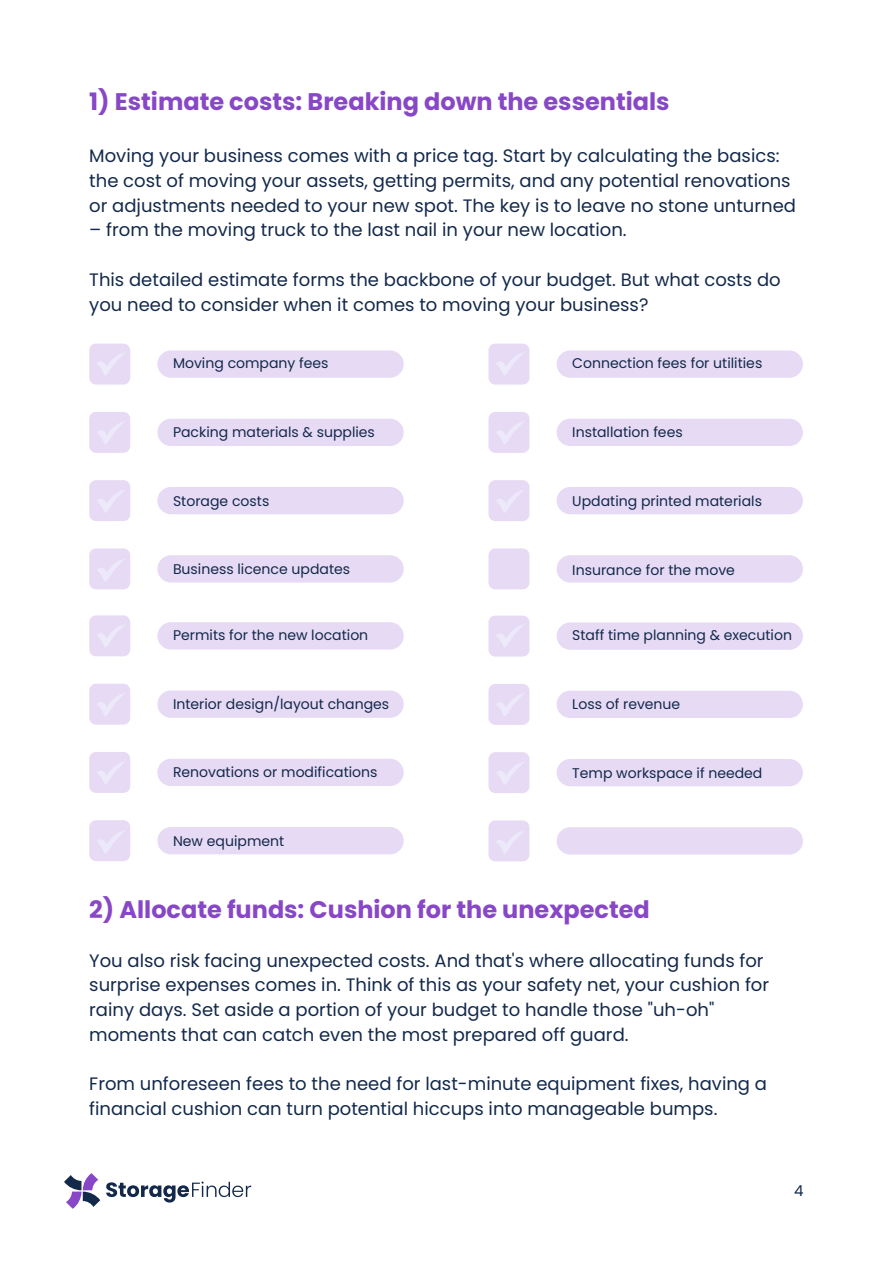
<style>
.page{position:relative;width:893px;height:1264px;background:#fff}
.page>*{position:absolute;margin:0;border:0;box-sizing:border-box;transform-origin:0 0}
.t1{font:700 24px "Poppins";color:#8847c6}
.t2{font:18px/24.8px "Poppins";color:#13294b}
.t3{font:15px "Poppins";color:#13294b}
.t4{font:14.1px "Poppins";color:#13294b}
</style>
<div class="page">
<svg style="left:64px;top:1173px;width:36px;height:35px"></svg>
<svg style="left:106px;top:1181px;width:145px;height:21px"></svg>
<svg style="left:89px;top:343px;width:315px;height:246px"></svg>
<svg style="left:97px;top:352px;width:29px;height:24px"></svg>
<svg style="left:97px;top:421px;width:29px;height:24px"></svg>
<svg style="left:97px;top:489px;width:29px;height:24px"></svg>
<svg style="left:97px;top:558px;width:29px;height:24px"></svg>
<svg style="left:488px;top:343px;width:315px;height:246px"></svg>
<svg style="left:496px;top:352px;width:29px;height:24px"></svg>
<svg style="left:496px;top:421px;width:29px;height:24px"></svg>
<svg style="left:496px;top:489px;width:29px;height:24px"></svg>
<svg style="left:488px;top:615px;width:315px;height:246px"></svg>
<svg style="left:496px;top:624px;width:29px;height:24px"></svg>
<svg style="left:496px;top:693px;width:29px;height:23px"></svg>
<svg style="left:496px;top:761px;width:29px;height:24px"></svg>
<svg style="left:496px;top:830px;width:29px;height:24px"></svg>
<svg style="left:89px;top:615px;width:315px;height:246px"></svg>
<svg style="left:97px;top:624px;width:29px;height:23px"></svg>
<svg style="left:97px;top:693px;width:29px;height:23px"></svg>
<svg style="left:97px;top:761px;width:29px;height:23px"></svg>
<svg style="left:97px;top:830px;width:29px;height:24px"></svg>
<p class="t1" style="left:89px;top:85px;width:581px">1) Estimate costs: Breaking down the essentials</p>
<p class="t2" style="left:89px;top:143px;width:708px">Moving your business comes with a price tag. Start by calculating the basics: the cost of moving your assets, getting permits, and any potential renovations or adjustments needed to your new spot. The key is to leave no stone unturned</p>
<p class="t2" style="left:89px;top:218px;width:539px">– from the moving truck to the last nail in your new location.</p>
<p class="t2" style="left:89px;top:267px;width:693px">This detailed estimate forms the backbone of your budget. But what costs do you need to consider when it comes to moving your business?</p>
<p class="t4" style="left:173px;top:353px;width:157px">Moving company fees</p>
<p class="t4" style="left:572px;top:353px;width:191px">Connection fees for utilities</p>
<p class="t4" style="left:173px;top:422px;width:203px">Packing materials &amp; supplies</p>
<p class="t4" style="left:572px;top:422px;width:112px">Installation fees</p>
<p class="t4" style="left:173px;top:491px;width:98px">Storage costs</p>
<p class="t4" style="left:572px;top:491px;width:191px">Updating printed materials</p>
<p class="t4" style="left:173px;top:559px;width:179px">Business licence updates</p>
<p class="t4" style="left:572px;top:560px;width:164px">Insurance for the move</p>
<p class="t4" style="left:173px;top:625px;width:197px">Permits for the new location</p>
<p class="t4" style="left:572px;top:625px;width:221px">Staff time planning &amp; execution</p>
<p class="t4" style="left:173px;top:694px;width:218px">Interior design/layout changes</p>
<p class="t4" style="left:572px;top:694px;width:109px">Loss of revenue</p>
<p class="t4" style="left:173px;top:762px;width:206px">Renovations or modifications</p>
<p class="t4" style="left:572px;top:762px;width:192px">Temp workspace if needed</p>
<p class="t4" style="left:173px;top:831px;width:113px">New equipment</p>
<p class="t1" style="left:89px;top:892px;width:562px">2) Allocate funds: Cushion for the unexpected</p>
<p class="t2" style="left:89px;top:947px;width:681px">You also risk facing unexpected costs. And that's where allocating funds for surprise expenses comes in. Think of this as your safety net, your cushion for rainy days. Set aside a portion of your budget to handle those "uh-oh" moments that can catch even the most prepared off guard.</p>
<p class="t2" style="left:89px;top:1071px;width:679px">From unforeseen fees to the need for last-minute equipment fixes, having a financial cushion can turn potential hiccups into manageable bumps.</p>
<p class="t3" style="left:794px;top:1180px;width:11px">4</p>
</div>
